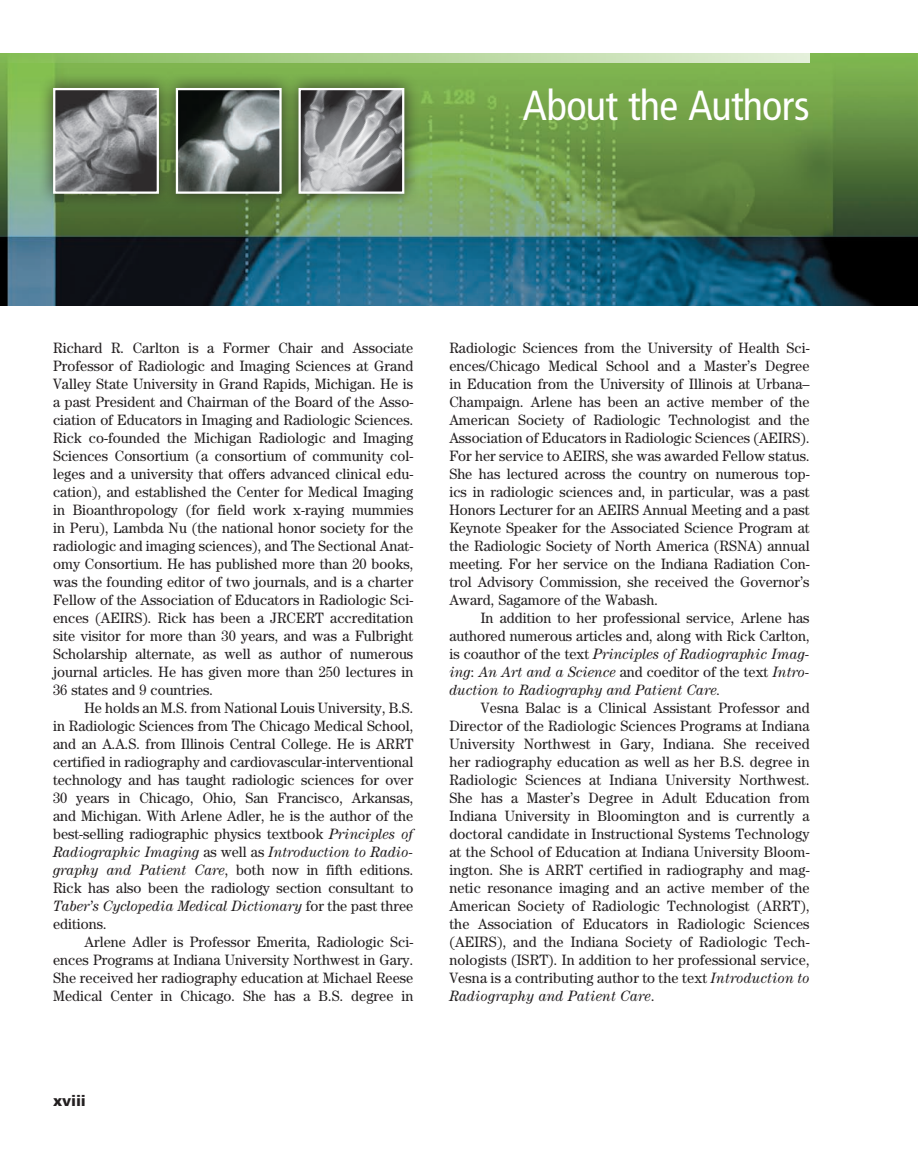
<style>
.page{position:relative;width:921px;height:1175px;background:#fff}
.page>*{position:absolute;margin:0;border:0;box-sizing:border-box;transform-origin:0 0}
.t1{font:condensed 42px "Frutiger LT Std";letter-spacing:-.015em;color:#fff}
.t2{font:15px/18px "Century Std";letter-spacing:.005em;color:#231f20;text-align:justify;scale:.95 1}
.t3{font:900 15px "Frutiger LT Std";letter-spacing:-.01em;color:#231f20}
.s1{font-style:italic}
</style>
<div class="page">
<img style="left:0;top:53px;width:917px;height:252px">
<svg style="left:0;top:53px;width:809px;height:9px"></svg>
<div style="left:38px;top:73px;width:136px;height:136px;background:#231f20;opacity:.75"></div>
<img style="left:56px;top:91px;width:100px;height:100px">
<div style="left:53px;top:88px;width:106px;height:106px;border:2px solid #fff"></div>
<div style="left:160px;top:73px;width:137px;height:136px;background:#231f20;opacity:.75"></div>
<img style="left:179px;top:91px;width:99px;height:100px">
<div style="left:176px;top:88px;width:105px;height:106px;border:2px solid #fff"></div>
<div style="left:283px;top:73px;width:136px;height:136px;background:#231f20;opacity:.75"></div>
<img style="left:301px;top:91px;width:100px;height:100px">
<div style="left:298px;top:88px;width:106px;height:106px;border:2px solid #fff"></div>
<h1 class="t1" style="left:523px;top:81px;width:288px">About the Authors</h1>
<p class="t2" style="left:53px;top:338px;width:380px">Richard R. Carlton is a Former Chair and Associate Professor of Radiologic and Imaging Sciences at Grand Valley State University in Grand Rapids, Michigan. He is a past President and Chairman of the Board of the Asso&shy;ciation of Educators in Imaging and Radiologic Sciences.<br>Rick co-founded the Michigan Radiologic and Imaging Sciences Consortium (a consortium of community col&shy;leges and a university that offers advanced clinical edu&shy;cation), and established the Center for Medical Imaging in Bioanthropology (for field work x-raying mummies in Peru), Lambda Nu (the national honor society for the radiologic and imaging sciences), and The Sectional Anat&shy;omy Consortium. He has published more than 20 books, was the founding editor of two journals, and is a charter Fellow of the Association of Educators in Radiologic Sci&shy;ences (AEIRS). Rick has been a JRCERT accreditation site visitor for more than 30 years, and was a Fulbright Scholarship alternate, as well as author of numerous journal articles. He has given more than 250 lectures in 36 states and 9 countries.</p>
<p class="t2" style="left:53px;top:698px;width:380px;text-indent:32px">He holds an M.S. from National Louis University, B.S. in Radiologic Sciences from The Chicago Medical School, and an A.A.S. from Illinois Central College. He is ARRT certified in radiography and cardiovascular-interventional technology and has taught radiologic sciences for over 30 years in Chicago, Ohio, San Francisco, Arkansas, and Michigan. With Arlene Adler, he is the author of the best-selling radiographic physics textbook <span class="s1">Principles of Radiographic Imaging</span> as well as <span class="s1">Introduction to Radio&shy;graphy and Patient Care</span>, both now in fifth editions.<br>Rick has also been the radiology section consultant to <span class="s1">Taber’s Cyclopedia Medical Dictionary</span> for the past three editions.</p>
<p class="t2" style="left:53px;top:932px;width:380px;text-indent:32px">Arlene Adler is Professor Emerita, Radiologic Sci&shy;ences Programs at Indiana University Northwest in Gary.<br>She received her radiography education at Michael Reese Medical Center in Chicago. She has a B.S. degree in</p>
<p class="t2" style="left:449px;top:338px;width:380px">Radiologic Sciences from the University of Health Sci&shy;ences/Chicago Medical School and a Master’s Degree in Education from the University of Illinois at Urbana– Champaign. Arlene has been an active member of the American Society of Radiologic Technologist and the Association of Educators in Radiologic Sciences (AEIRS).<br>For her service to AEIRS, she was awarded Fellow status.<br>She has lectured across the country on numerous top&shy;ics in radiologic sciences and, in particular, was a past Honors Lecturer for an AEIRS Annual Meeting and a past Keynote Speaker for the Associated Science Program at the Radiologic Society of North America (RSNA) annual meeting. For her service on the Indiana Radiation Con&shy;trol Advisory Commission, she received the Governor’s Award, Sagamore of the Wabash.</p>
<p class="t2" style="left:449px;top:608px;width:380px;text-indent:32px">In addition to her professional service, Arlene has authored numerous articles and, along with Rick Carlton, is coauthor of the text <span class="s1">Principles of Radiographic Imag&shy;ing</span>: <span class="s1">An Art and a Science</span> and coeditor of the text <span class="s1">Intro&shy;duction to Radiography and Patient Care.</span></p>
<p class="t2" style="left:449px;top:698px;width:380px;text-indent:32px">Vesna Balac is a Clinical Assistant Professor and Director of the Radiologic Sciences Programs at Indiana University Northwest in Gary, Indiana. She received her radiography education as well as her B.S. degree in Radiologic Sciences at Indiana University Northwest.<br>She has a Master’s Degree in Adult Education from Indiana University in Bloomington and is currently a doctoral candidate in Instructional Systems Technology at the School of Education at Indiana University Bloom&shy;ington. She is ARRT certified in radiography and mag&shy;netic resonance imaging and an active member of the American Society of Radiologic Technologist (ARRT), the Association of Educators in Radiologic Sciences (AEIRS), and the Indiana Society of Radiologic Tech&shy;nologists (ISRT). In addition to her professional service, Vesna is a contributing author to the text <span class="s1">Introduction to Radiography and Patient Care</span>.</p>
<p class="t3" style="left:53px;top:1092px;width:34px">xviii</p>
</div>
